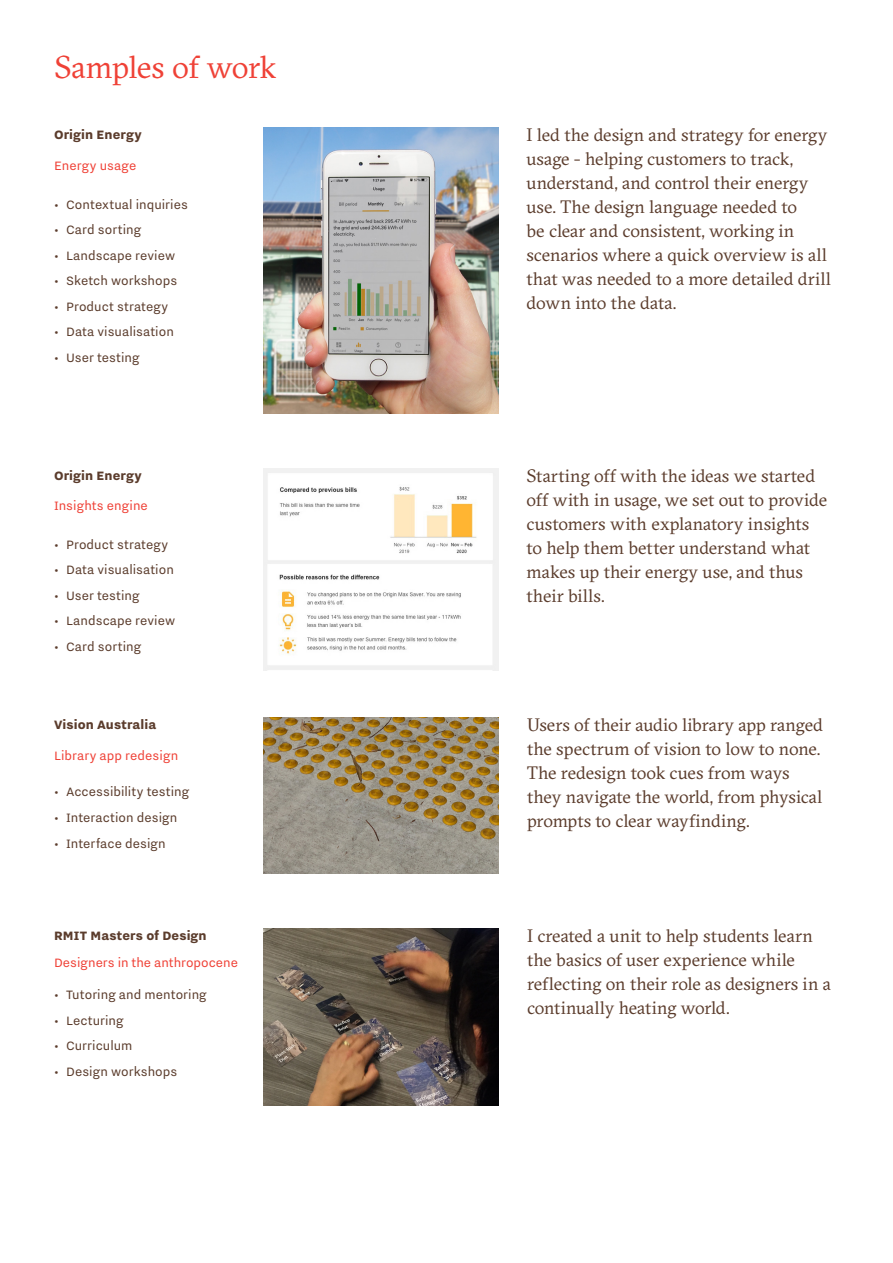
<style>
.page{position:relative;width:893px;height:1263px;background:#fff}
.page>*{position:absolute;margin:0;border:0;box-sizing:border-box;transform-origin:0 0}
.t1{font:31.5px "GT Sectra Trial";letter-spacing:-.02em;color:#ef4136}
.t2{font:18px/24px "GT Sectra Trial";letter-spacing:-.005em;color:#5b3c2c}
.t3{font:15px "Nitti Grotesk";letter-spacing:.005em;color:#5b3c2c}
.t4{font:15px "Nitti Grotesk";letter-spacing:.005em;color:#ef4136}
.t5{font:800 15px "Nitti Grotesk";letter-spacing:.01em;color:#5b3c2c}
</style>
<div class="page">
<img style="left:263px;top:929px;width:235px;height:176px">
<img style="left:263px;top:718px;width:235px;height:155px">
<img style="left:263px;top:128px;width:235px;height:286px">
<img style="left:263px;top:468px;width:235px;height:202px">
<h1 class="t1" style="left:54px;top:55px;width:224px">Samples of work</h1>
<p class="t5" style="left:54px;top:127px;width:89px">Origin Energy</p>
<p class="t4" style="left:54px;top:157px;width:84px">Energy usage</p>
<p class="t3" style="left:54px;top:196px;width:135px">• Contextual inquiries</p>
<p class="t3" style="left:54px;top:221px;width:89px">• Card sorting</p>
<p class="t3" style="left:54px;top:247px;width:123px">• Landscape review</p>
<p class="t3" style="left:54px;top:272px;width:125px">• Sketch workshops</p>
<p class="t3" style="left:54px;top:298px;width:116px">• Product strategy</p>
<p class="t3" style="left:54px;top:323px;width:121px">• Data visualisation</p>
<p class="t3" style="left:54px;top:349px;width:87px">• User testing</p>
<p class="t5" style="left:54px;top:467px;width:89px">Origin Energy</p>
<p class="t4" style="left:54px;top:498px;width:95px">Insights engine</p>
<p class="t3" style="left:54px;top:536px;width:116px">• Product strategy</p>
<p class="t3" style="left:54px;top:562px;width:121px">• Data visualisation</p>
<p class="t3" style="left:54px;top:587px;width:87px">• User testing</p>
<p class="t3" style="left:54px;top:613px;width:123px">• Landscape review</p>
<p class="t3" style="left:54px;top:638px;width:89px">• Card sorting</p>
<p class="t5" style="left:54px;top:716px;width:104px">Vision Australia</p>
<p class="t4" style="left:54px;top:747px;width:126px">Library app redesign</p>
<p class="t3" style="left:54px;top:784px;width:137px">• Accessibility testing</p>
<p class="t3" style="left:54px;top:809px;width:125px">• Interaction design</p>
<p class="t3" style="left:54px;top:835px;width:113px">• Interface design</p>
<p class="t5" style="left:54px;top:927px;width:154px">RMIT Masters of Design</p>
<p class="t4" style="left:54px;top:954px;width:186px">Designers in the anthropocene</p>
<p class="t3" style="left:54px;top:986px;width:154px">• Tutoring and mentoring</p>
<p class="t3" style="left:54px;top:1012px;width:71px">• Lecturing</p>
<p class="t3" style="left:54px;top:1037px;width:80px">• Curriculum</p>
<p class="t3" style="left:54px;top:1063px;width:125px">• Design workshops</p>
<p class="t2" style="left:527px;top:125px;width:306px">I led the design and strategy for energy usage - helping customers to track, understand, and control their energy use. The design language needed to<br>be clear and consistent, working in scenarios where a quick overview is all that was needed to a more detailed drill down into the data.</p>
<p class="t2" style="left:527px;top:465px;width:302px">Starting off with the ideas we started off with in usage, we set out to provide customers with explanatory insights to help them better understand what makes up their energy use, and thus their bills.</p>
<p class="t2" style="left:527px;top:715px;width:297px">Users of their audio library app ranged the spectrum of vision to low to none.<br>The redesign took cues from ways they navigate the world, from physical prompts to clear wayfinding.</p>
<p class="t2" style="left:527px;top:926px;width:305px">I created a unit to help students learn the basics of user experience while reflecting on their role as designers in a continually heating world.</p>
</div>
